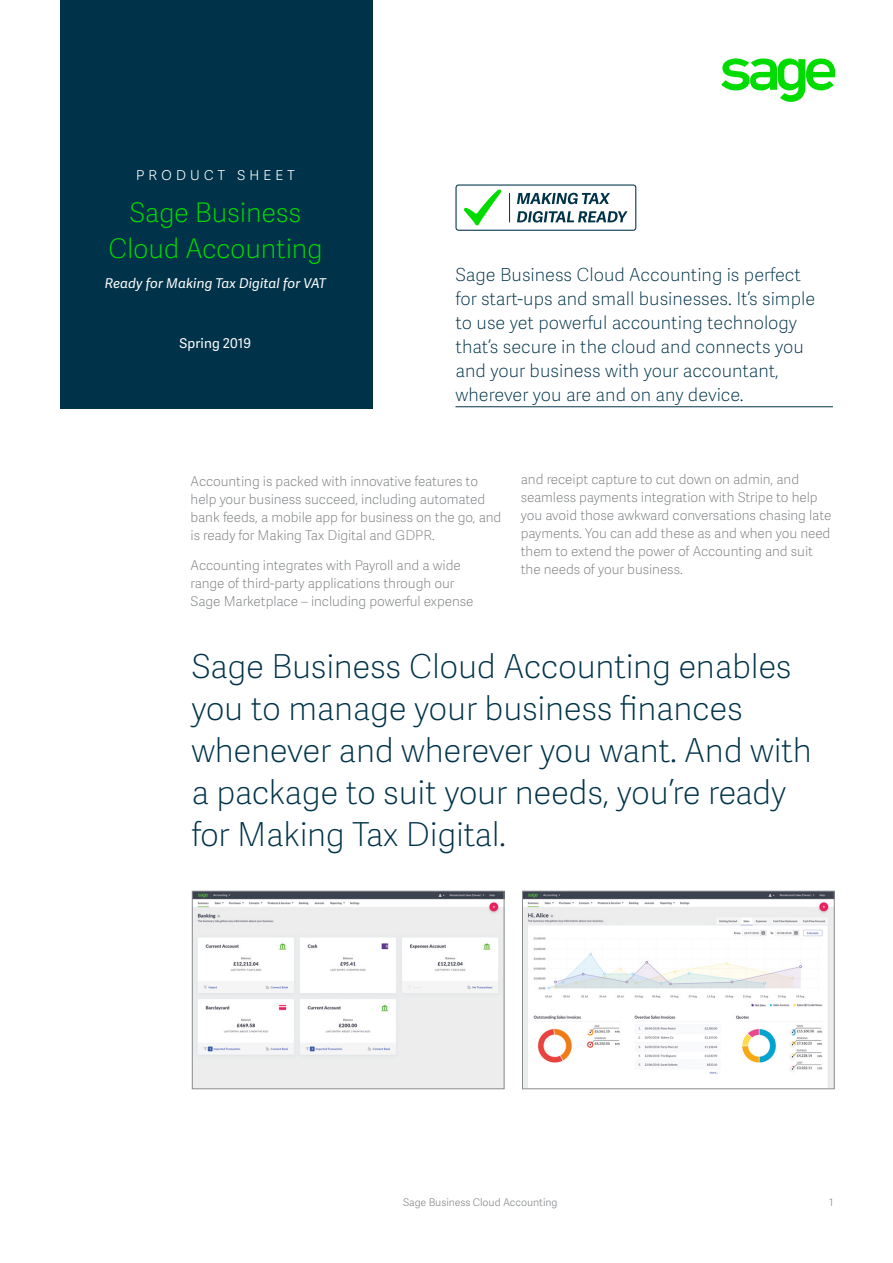
<style>
.page{position:relative;width:893px;height:1263px;background:#fff}
.page>*{position:absolute;margin:0;border:0;box-sizing:border-box;transform-origin:0 0}
.t1{font:33px/42px "Adelle Sans SAGE Th";letter-spacing:-.01em;color:#003349}
.t2{font:27px/36px "Adelle Sans SAGE Th";letter-spacing:-.01em;color:#00dc00;text-align:center}
.t3{font:18px/24px "Adelle Sans SAGE Th";color:#003349}
.t4{font:18px "Adelle Sans SAGE Th";letter-spacing:.2em;color:#fff}
.t5{font:13.5px/18px "Adelle Sans SAGE Th";letter-spacing:-.005em;color:#75787b}
.t6{font:italic 13.5px "Adelle Sans SAGE";letter-spacing:.01em;color:#fff}
.t7{font:13.5px "Adelle Sans SAGE";letter-spacing:.01em;color:#fff}
.t8{font:10.5px "Adelle Sans SAGE Lt";letter-spacing:-.005em;color:#888b8d}
</style>
<div class="page">
<svg style="left:721px;top:58px;width:115px;height:44px"></svg>
<div style="left:60px;top:0;width:312px;height:409px;background:#003349"></div>
<hr style="left:455px;top:407px;width:377px;height:1px;background:#003349">
<img style="left:194px;top:893px;width:308px;height:194px">
<div style="left:192px;top:891px;width:312px;height:198px;border:1px solid #888b8d"></div>
<img style="left:524px;top:893px;width:308px;height:194px">
<div style="left:522px;top:891px;width:312px;height:198px;border:1px solid #888b8d"></div>
<svg style="left:455px;top:185px;width:181px;height:46px"></svg>
<h3 class="t4" style="left:136px;top:161px;width:161px">product sheet</h3>
<h2 class="t2" style="left:108px;top:194px;width:216px">Sage Business<br>Cloud Accounting</h2>
<p class="t6" style="left:105px;top:274px;width:223px">Ready for Making Tax Digital for VAT</p>
<p class="t7" style="left:179px;top:334px;width:73px">Spring 2019</p>
<p class="t3" style="left:455px;top:262px;width:361px">Sage Business Cloud Accounting is perfect for start-ups and small businesses. It’s simple to use yet powerful accounting technology that’s secure in the cloud and connects you and your business with your accountant, wherever you are and on any device.</p>
<p class="t5" style="left:190px;top:472px;width:312px">Accounting is packed with innovative features to help your business succeed, including automated bank feeds, a mobile app for business on the go, and is ready for Making Tax Digital and GDPR.</p>
<p class="t5" style="left:190px;top:556px;width:284px">Accounting integrates with Payroll and a wide range of third-party applications through our<br>Sage Marketplace – including powerful expense</p>
<p class="t5" style="left:520px;top:470px;width:312px">and receipt capture to cut down on admin, and seamless payments integration with Stripe to help you avoid those awkward conversations chasing late payments. You can add these as and when you need them to extend the power of Accounting and suit the needs of your business.</p>
<h1 class="t1" style="left:191px;top:644px;width:622px">Sage Business Cloud Accounting enables you to manage your business finances whenever and wherever you want. And with a package to suit your needs, you’re ready for Making Tax Digital.</h1>
<p class="t8" style="left:403px;top:1195px;width:156px">Sage Business Cloud Accounting</p>
<p class="t8" style="left:829px;top:1195px;width:6px">1</p>
</div>
